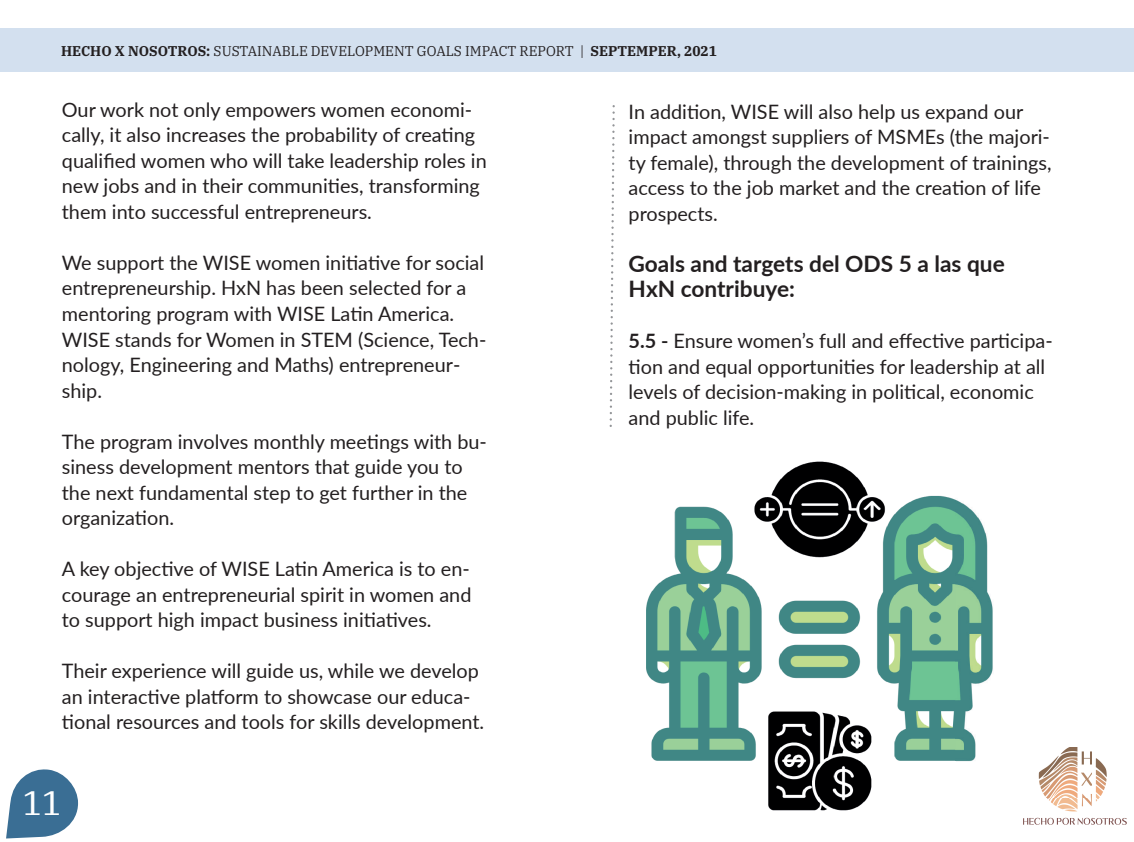
<style>
.page{position:relative;width:1134px;height:842px;background:#fff}
.page>*{position:absolute;margin:0;border:0;box-sizing:border-box;transform-origin:0 0}
.t1{font:34px "IBM Plex Serif Text";color:#fff;scale:.95 1}
.t2{font:700 22.7px/25.5px "Lato";color:#231f20}
.t3{font:19.8px/25.5px "Lato";color:#231f20}
.t4{font:14.2px "IBM Plex Serif";color:#231f20;scale:.96 1}
.s1{font-weight:700}
</style>
<div class="page">
<svg style="left:610px;top:105px;width:5px;height:322px"></svg>
<div style="left:0;top:28px;width:1134px;height:43px;background:#d3e0ef"></div>
<img style="left:1024px;top:747px;width:103px;height:77px">
<svg style="left:6px;top:769px;width:72px;height:69px"></svg>
<img style="left:646px;top:461px;width:378px;height:364px">
<p class="t4" style="left:61px;top:40px;width:685px"><span class="s1">HECHO X NOSOTROS:</span> SUSTAINABLE DEVELOPMENT GOALS IMPACT REPORT | <span class="s1">SEPTEMPER, 2021</span></p>
<p class="t3" style="left:62px;top:96px;width:426px">Our work not only empowers women economi&shy;cally, it also increases the probability of creating qualified women who will take leadership roles in new jobs and in their communities, transforming them into successful entrepreneurs.</p>
<p class="t3" style="left:62px;top:249px;width:426px">We support the WISE women initiative for social entrepreneurship. HxN has been selected for a mentoring program with WISE Latin America.<br>WISE stands for Women in STEM (Science, Tech&shy;nology, Engineering and Maths) entrepreneur&shy;ship.</p>
<p class="t3" style="left:62px;top:428px;width:426px">The program involves monthly meetings with bu&shy;siness development mentors that guide you to the next fundamental step to get further in the organization.</p>
<p class="t3" style="left:62px;top:555px;width:411px;text-align:justify">A key objective of WISE Latin America is to en&shy;courage an entrepreneurial spirit in women and to support high impact business initiatives.</p>
<p class="t3" style="left:62px;top:657px;width:424px">Their experience will guide us, while we develop an interactive platform to showcase our educa&shy;tional resources and tools for skills development.</p>
<h1 class="t1" style="left:23px;top:776px;width:42px">11</h1>
<p class="t3" style="left:629px;top:98px;width:424px">In addition, WISE will also help us expand our impact amongst suppliers of MSMEs (the majori&shy;ty female), through the development of trainings, access to the job market and the creation of life prospects.</p>
<p class="t2" style="left:629px;top:250px;width:378px">Goals and targets del ODS 5 a las que<br>HxN contribuye:</p>
<p class="t3" style="left:629px;top:327px;width:426px"><span class="s1">5.5 -</span> Ensure women’s full and effective participa&shy;tion and equal opportunities for leadership at all levels of decision-making in political, economic and public life.</p>
</div>
